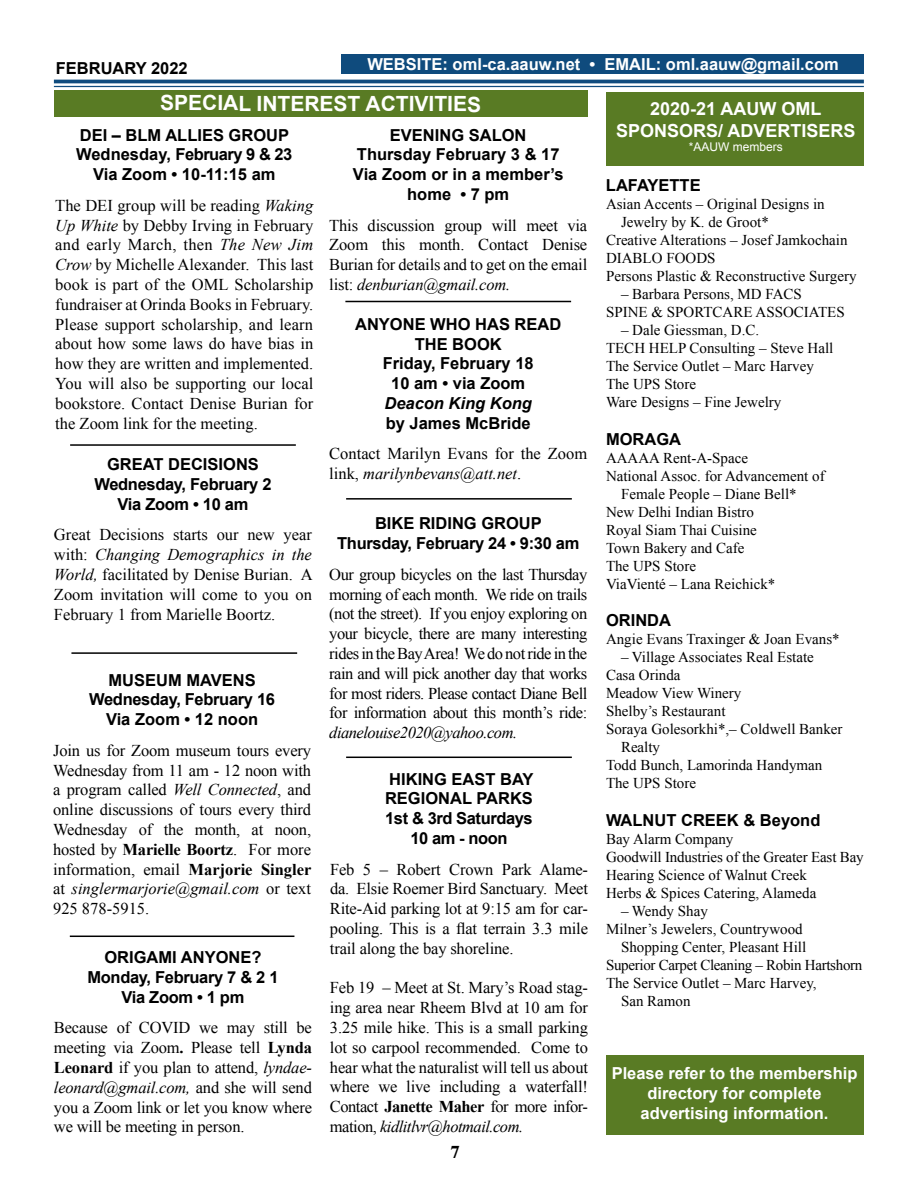
<style>
.page{position:relative;width:918px;height:1188px;background:#fff}
.page>*{position:absolute;margin:0;border:0;box-sizing:border-box;transform-origin:0 0}
.t1{font:700 21px "Arial";letter-spacing:-.005em;color:#fff}
.t2{font:700 18px/21.6px "Arial";color:#fff;text-align:center}
.t3{font:700 18px "Times";color:#000}
.t4{font:16.5px/19.8px "Times New Roman";letter-spacing:-.01em;color:#000;text-align:justify}
.t5{font:700 16.5px/19.8px "Arial";color:#000;text-align:center}
.t6{font:700 16.5px/19.8px "Arial";letter-spacing:-.02em;color:#000;text-align:center}
.t7{font:700 16.5px/19.8px "Arial";color:#fff;text-align:center}
.t8{font:italic 16.5px "Times New Roman";letter-spacing:-.03em;color:#000}
.t9{font:italic 700 16.5px "Arial";color:#000}
.t10{font:15px/18px "Times New Roman";color:#000}
.t11{font:15px "Times New Roman";letter-spacing:-.02em;color:#000}
.t12{font:12px "Arial";color:#fff}
.s1{font-style:italic}
.s2{font-weight:700}
</style>
<div class="page">
<svg style="left:54px;top:83px;width:810px;height:3px"></svg>
<hr style="left:54px;top:80px;width:810px;height:3px;background:#0f4b7d">
<hr style="left:54px;top:86px;width:810px;height:1px;background:#0f4b7d">
<div style="left:341px;top:54px;width:523px;height:20px;background:#0f4b7d"></div>
<div style="left:54px;top:91px;width:534px;height:26px;background:#597b24"></div>
<hr style="left:70px;top:444px;width:226px;height:2px;background:#000">
<hr style="left:345px;top:301px;width:226px;height:1px;background:#000">
<hr style="left:70px;top:936px;width:224px;height:1px;background:#000">
<hr style="left:346px;top:498px;width:226px;height:2px;background:#000">
<hr style="left:346px;top:757px;width:226px;height:1px;background:#000">
<hr style="left:71px;top:652px;width:226px;height:2px;background:#000">
<div style="left:606px;top:92px;width:257px;height:73px;background:#597b24"></div>
<div style="left:606px;top:1055px;width:257px;height:79px;background:#597b24"></div>
<p class="t5" style="left:56px;top:59px;width:134px">FEBRUARY 2022</p>
<p class="t7" style="left:367px;top:55px;width:473px">WEBSITE: oml-ca.aauw.net • EMAIL: oml.aauw@gmail.com</p>
<p class="t1" style="left:160px;top:90px;width:323px">SPECIAL INTEREST ACTIVITIES</p>
<p class="t5" style="left:76px;top:125px;width:218px">DEI – BLM ALLIES GROUP<br>Wednesday, February 9 &amp; 23<br>Via Zoom • 10-11:15 am</p>
<p class="t4" style="left:55px;top:195px;width:260px">The DEI group will be reading <span class="s1">Waking Up White</span> by Debby Irving in February and early March, then <span class="s1">The New Jim Crow</span> by Michelle Alexander. This last book is part of the OML Scholarship fundraiser at Orinda Books in February.<br>Please support scholarship, and learn about how some laws do have bias in how they are written and implemented.<br>You will also be supporting our local bookstore. Contact Denise Burian for the Zoom link for the meeting.</p>
<p class="t6" style="left:94px;top:455px;width:179px">GREAT DECISIONS<br>Wednesday, February 2<br>Via Zoom • 10 am</p>
<p class="t4" style="left:54px;top:525px;width:260px">Great Decisions starts our new year with: <span class="s1">Changing Demographics in the World,</span> facilitated by Denise Burian. A Zoom invitation will come to you on February 1 from Marielle Boortz.</p>
<p class="t6" style="left:89px;top:670px;width:187px">MUSEUM MAVENS<br>Wednesday, February 16<br>Via Zoom • 12 noon</p>
<p class="t4" style="left:53px;top:740px;width:260px">Join us for Zoom museum tours every Wednesday from 11 am - 12 noon with a program called <span class="s1">Well Connected</span>, and online discussions of tours every third Wednesday of the month, at noon, hosted by <span class="s2">Marielle Boortz</span>. For more information, email <span class="s2">Marjorie Singler </span>at <span class="s1">singlermarjorie@gmail.com</span> or text 925 878-5915.</p>
<p class="t6" style="left:87px;top:948px;width:193px">ORIGAMI ANYONE?<br>Monday, February 7 &amp; 2 1<br>Via Zoom • 1 pm</p>
<p class="t4" style="left:54px;top:1018px;width:260px">Because of COVID we may still be meeting via Zoom<span class="s2">.</span> Please tell <span class="s2">Lynda Leonard</span> if you plan to attend, <span class="s1">lyndae&shy;leonard@gmail.com,</span> and she will send you a Zoom link or let you know where we will be meeting in person.</p>
<p class="t5" style="left:353px;top:125px;width:212px">EVENING SALON<br>Thursday February 3 &amp; 17<br>Via Zoom or in a member’s home • 7 pm</p>
<p class="t4" style="left:329px;top:215px;width:260px">This discussion group will meet via Zoom this month. Contact Denise Burian for details and to get on the email list: <span class="s1">denburian@gmail.com.</span></p>
<p class="t5" style="left:355px;top:315px;width:208px">ANYONE WHO HAS READ<br>THE BOOK<br>Friday, February 18<br>10 am • via Zoom</p>
<p class="t9" style="left:384px;top:393px;width:149px">Deacon King Kong</p>
<p class="t5" style="left:386px;top:414px;width:146px">by James McBride</p>
<p class="t4" style="left:329px;top:444px;width:260px">Contact Marilyn Evans for the Zoom link, <span class="s1">marilynbevans@att.net</span>.</p>
<p class="t6" style="left:337px;top:514px;width:244px">BIKE RIDING GROUP<br>Thursday, February 24 • 9:30 am</p>
<p class="t4" style="left:329px;top:564px;width:260px">Our group bicycles on the last Thursday morning of each month. We ride on trails (not the street). If you enjoy exploring on your bicycle, there are many interesting rides in the Bay Area! We do not ride in the rain and will pick another day that works for most riders. Please contact Diane Bell for information about this month’s ride:</p>
<p class="t8" style="left:329px;top:721px;width:189px">dianelouise2020@yahoo.com.</p>
<p class="t5" style="left:385px;top:770px;width:150px">HIKING EAST BAY<br>REGIONAL PARKS<br>1st &amp; 3rd Saturdays<br>10 am - noon</p>
<p class="t4" style="left:330px;top:859px;width:260px">Feb 5 – Robert Crown Park Alame&shy;da. Elsie Roemer Bird Sanctuary. Meet Rite-Aid parking lot at 9:15 am for car&shy;pooling. This is a flat terrain 3.3 mile trail along the bay shoreline.</p>
<p class="t4" style="left:330px;top:978px;width:260px">Feb 19 – Meet at St. Mary’s Road stag&shy;ing area near Rheem Blvd at 10 am for 3.25 mile hike. This is a small parking lot so carpool recommended. Come to hear what the naturalist will tell us about where we live including a waterfall!<br>Contact <span class="s2">Janette Maher</span> for more infor&shy;mation, <span class="s1">kidlitlvr@hotmail.com.</span></p>
<p class="t3" style="left:451px;top:1135px;width:10px">7</p>
<p class="t2" style="left:616px;top:99px;width:241px">2020-21 AAUW OML<br>SPONSORS/ ADVERTISERS</p>
<p class="t12" style="left:689px;top:139px;width:96px">*AAUW members</p>
<p class="t5" style="left:606px;top:176px;width:96px">LAFAYETTE</p>
<p class="t10" style="left:606px;top:195px;width:220px">Asian Accents – Original Designs in</p>
<p class="t10" style="left:621px;top:213px;width:149px">Jewelry by K. de Groot*</p>
<p class="t10" style="left:606px;top:231px;width:243px">Creative Alterations – Josef Jamkochain</p>
<p class="t10" style="left:606px;top:249px;width:111px">DIABLO FOODS</p>
<p class="t10" style="left:606px;top:267px;width:252px">Persons Plastic &amp; Reconstructive Surgery</p>
<p class="t10" style="left:606px;top:285px;width:240px;text-indent:15px">– Barbara Persons, MD FACS<br>SPINE &amp; SPORTCARE ASSOCIATES</p>
<p class="t10" style="left:606px;top:321px;width:229px;text-indent:15px">– Dale Giessman, D.C.<br>TECH HELP Consulting – Steve Hall<br>The Service Outlet – Marc Harvey<br>The UPS Store<br>Ware Designs – Fine Jewelry</p>
<p class="t5" style="left:606px;top:430px;width:77px">MORAGA</p>
<p class="t10" style="left:606px;top:448px;width:144px">AAAAA Rent-A-Space</p>
<p class="t10" style="left:606px;top:466px;width:220px">National Assoc. for Advancement of</p>
<p class="t10" style="left:621px;top:484px;width:177px">Female People – Diane Bell*</p>
<p class="t10" style="left:606px;top:502px;width:149px">New Delhi Indian Bistro</p>
<p class="t10" style="left:606px;top:520px;width:152px">Royal Siam Thai Cuisine</p>
<p class="t10" style="left:606px;top:538px;width:140px">Town Bakery and Cafe</p>
<p class="t10" style="left:606px;top:556px;width:91px">The UPS Store</p>
<p class="t10" style="left:606px;top:574px;width:171px">ViaVienté – Lana Reichick*</p>
<p class="t5" style="left:606px;top:611px;width:67px">ORINDA</p>
<p class="t10" style="left:606px;top:630px;width:235px">Angie Evans Traxinger &amp; Joan Evans*</p>
<p class="t10" style="left:621px;top:648px;width:194px">– Village Associates Real Estate</p>
<p class="t10" style="left:606px;top:666px;width:76px">Casa Orinda</p>
<p class="t10" style="left:606px;top:684px;width:137px">Meadow View Winery</p>
<p class="t10" style="left:606px;top:702px;width:121px">Shelby’s Restaurant</p>
<p class="t10" style="left:606px;top:720px;width:238px">Soraya Golesorkhi*,– Coldwell Banker</p>
<p class="t10" style="left:621px;top:738px;width:41px">Realty</p>
<p class="t10" style="left:606px;top:756px;width:218px">Todd Bunch, Lamorinda Handyman</p>
<p class="t10" style="left:606px;top:774px;width:91px">The UPS Store</p>
<p class="t5" style="left:606px;top:811px;width:216px">WALNUT CREEK &amp; Beyond</p>
<p class="t10" style="left:606px;top:830px;width:259px">Bay Alarm Company<br>Goodwill Industries of the Greater East Bay<br>Hearing Science of Walnut Creek<br>Herbs &amp; Spices Catering, Alameda</p>
<p class="t10" style="left:621px;top:902px;width:88px">– Wendy Shay</p>
<p class="t10" style="left:606px;top:920px;width:198px">Milner’s Jewelers, Countrywood</p>
<p class="t10" style="left:621px;top:938px;width:187px">Shopping Center, Pleasant Hill</p>
<p class="t11" style="left:606px;top:955px;width:258px">Superior Carpet Cleaning – Robin Hartshorn</p>
<p class="t10" style="left:606px;top:974px;width:212px">The Service Outlet – Marc Harvey,</p>
<p class="t10" style="left:621px;top:992px;width:71px">San Ramon</p>
<p class="t7" style="left:612px;top:1064px;width:247px">Please refer to the membership directory for complete advertising information.</p>
</div>
